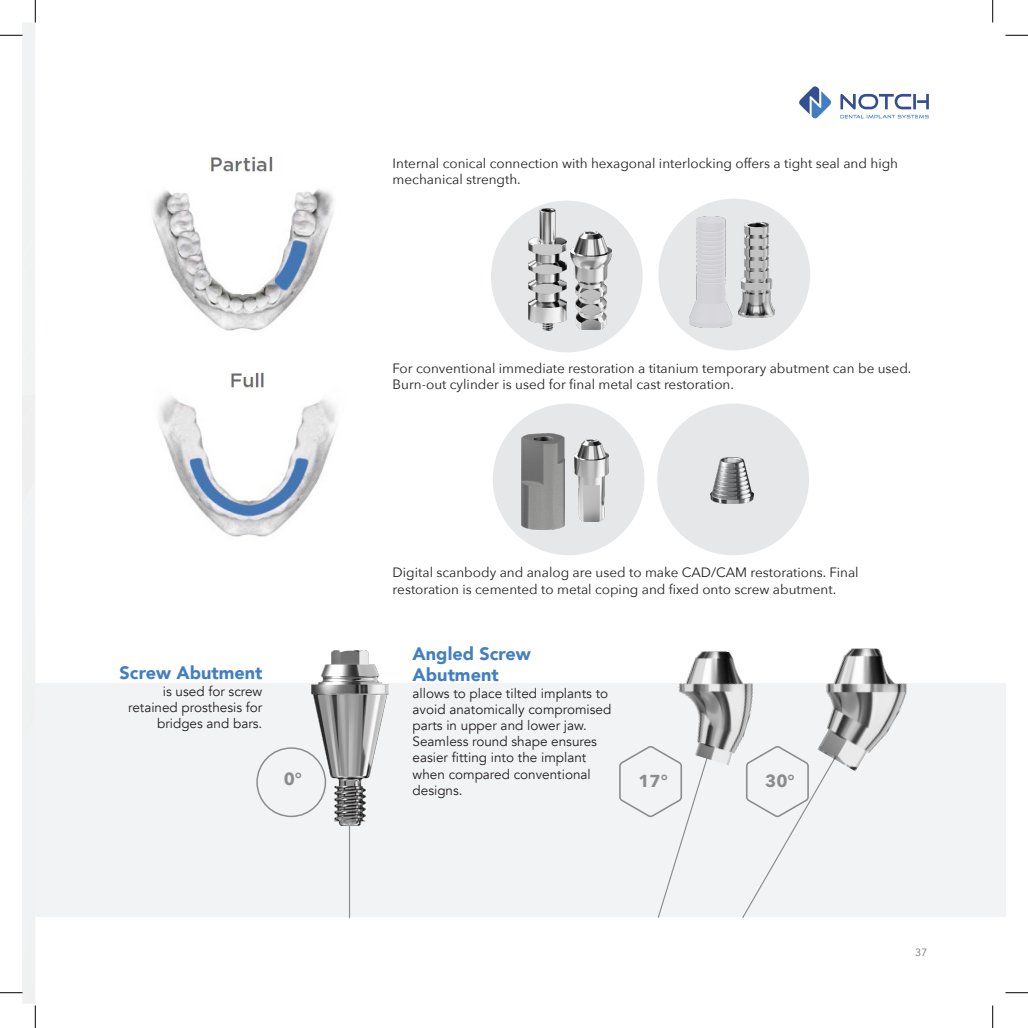
<style>
.page{position:relative;width:1028px;height:1028px;background:#fff}
.page>*{position:absolute;margin:0;border:0;box-sizing:border-box;transform-origin:0 0}
.t1{font:900 18px/21.6px "Avenir";color:#437ec1}
.t2{font:700 17.25px "Avenir Next";color:#8a8c8f}
.t3{font:13.5px/16.2px "Avenir Next";color:#231f20}
.t4{font:13.5px/16.2px "Avenir";color:#231f20;text-align:right}
.t5{font:10.5px "Avenir Next";color:#717275}
</style>
<div class="page">
<svg style="left:799px;top:86px;width:33px;height:33px"></svg>
<svg style="left:840px;top:94px;width:88px;height:15px"></svg>
<svg style="left:840px;top:115px;width:88px;height:3px"></svg>
<img style="left:22px;top:401px;width:13px;height:80px">
<img style="left:22px;top:481px;width:13px;height:207px">
<img style="left:22px;top:484px;width:13px;height:113px">
<div style="left:491px;top:200px;width:151px;height:152px;background:#e6e7e9;border-radius:50%"></div>
<div style="left:658px;top:199px;width:152px;height:151px;background:#e6e7e9;border-radius:50%"></div>
<div style="left:657px;top:403px;width:151px;height:152px;background:#e6e7e9;border-radius:50%"></div>
<div style="left:492px;top:403px;width:152px;height:152px;background:#e6e7e9;border-radius:50%"></div>
<div style="left:35px;top:683px;width:970px;height:233px;background:#f2f3f4"></div>
<hr style="left:349px;top:724px;width:1px;height:193px;background:#8a8c8f">
<svg style="left:618px;top:746px;width:99px;height:172px"></svg>
<svg style="left:740px;top:746px;width:107px;height:172px"></svg>
<div style="left:256px;top:747px;width:70px;height:70px;border:2px solid #8a8c8f;border-radius:50%"></div>
<img style="left:738px;top:222px;width:36px;height:95px">
<img style="left:710px;top:457px;width:43px;height:46px">
<img style="left:570px;top:231px;width:41px;height:98px">
<img style="left:521px;top:433px;width:43px;height:96px">
<img style="left:528px;top:209px;width:38px;height:121px">
<img style="left:574px;top:439px;width:34px;height:82px">
<img style="left:689px;top:216px;width:42px;height:111px">
<img style="left:152px;top:156px;width:182px;height:175px">
<img style="left:159px;top:372px;width:177px;height:165px">
<img style="left:312px;top:650px;width:76px;height:175px">
<img style="left:661px;top:650px;width:104px;height:116px">
<img style="left:796px;top:648px;width:111px;height:127px">
<svg style="left:0;top:35px;width:22px;height:1px"></svg>
<svg style="left:1005px;top:35px;width:22px;height:1px"></svg>
<svg style="left:0;top:992px;width:22px;height:1px"></svg>
<svg style="left:1005px;top:992px;width:22px;height:1px"></svg>
<svg style="left:35px;top:0;width:1px;height:22px"></svg>
<svg style="left:35px;top:1005px;width:1px;height:22px"></svg>
<svg style="left:992px;top:0;width:1px;height:22px"></svg>
<svg style="left:992px;top:1005px;width:1px;height:22px"></svg>
<p class="t3" style="left:392px;top:154px;width:507px">Internal conical connection with hexagonal interlocking offers a tight seal and high mechanical strength.</p>
<p class="t3" style="left:392px;top:359px;width:520px">For conventional immediate restoration a titanium temporary abutment can be used.<br>Burn-out cylinder is used for final metal cast restoration.</p>
<p class="t1" style="left:120px;top:661px;width:144px">Screw Abutment</p>
<p class="t4" style="left:128px;top:682px;width:136px">is used for screw retained prosthesis for bridges and bars.</p>
<p class="t3" style="left:392px;top:564px;width:467px">Digital scanbody and analog are used to make CAD/CAM restorations. Final restoration is cemented to metal coping and fixed onto screw abutment.</p>
<p class="t1" style="left:412px;top:642px;width:120px">Angled Screw<br>Abutment</p>
<p class="t4" style="left:412px;top:685px;width:200px;text-align:left">allows to place tilted implants to avoid anatomically compromised parts in upper and lower jaw.<br>Seamless round shape ensures easier fitting into the implant when compared conventional designs.</p>
<p class="t2" style="left:284px;top:764px;width:20px">0°</p>
<p class="t2" style="left:638px;top:766px;width:31px">17°</p>
<p class="t2" style="left:765px;top:766px;width:31px">30°</p>
<p class="t5" style="left:914px;top:943px;width:14px">37</p>
</div>
